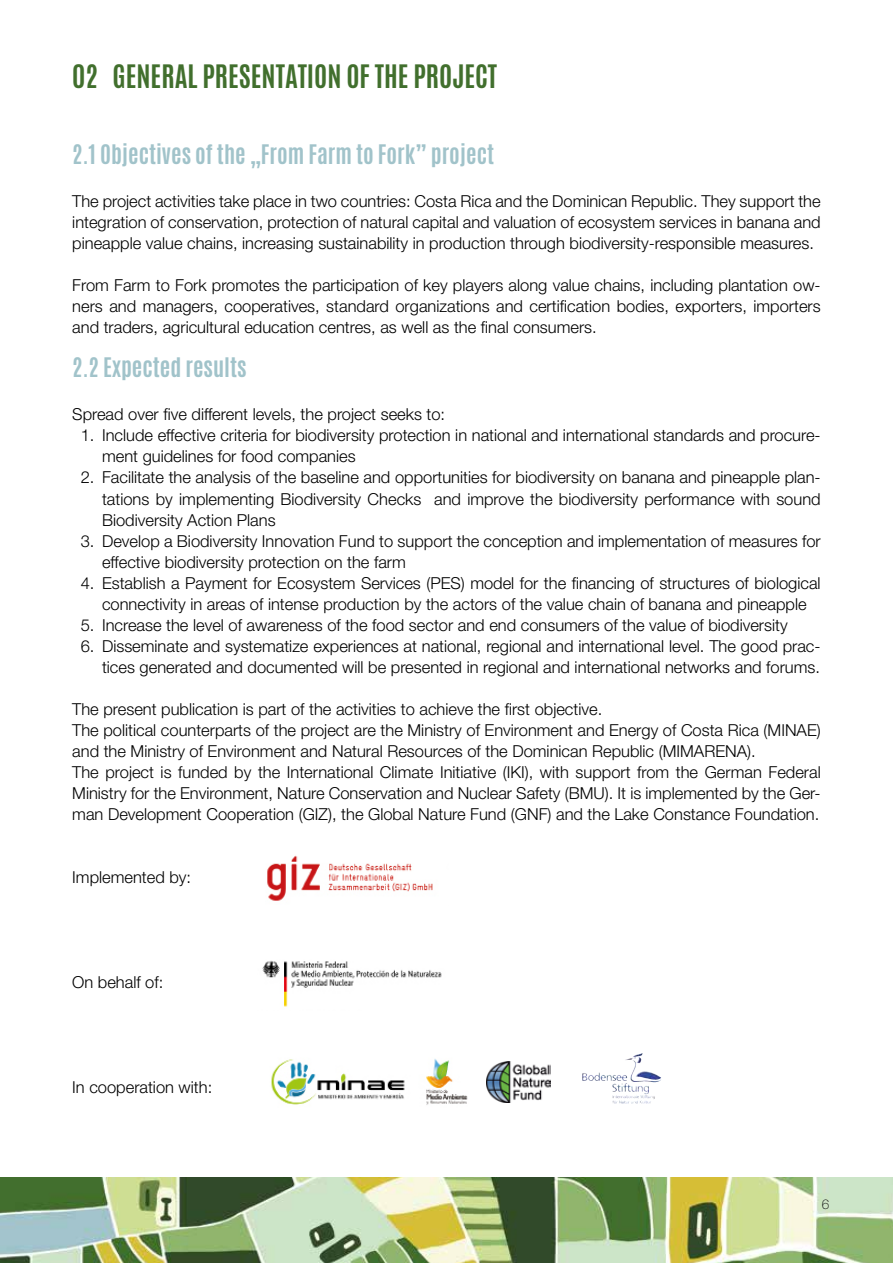
<style>
.page{position:relative;width:893px;height:1263px;background:#fff}
.page>*{position:absolute;margin:0;border:0;box-sizing:border-box;transform-origin:0 0}
.t1{font:700 27px "Antonio";color:#416f2d}
.t2{font:700 22.5px "Antonio";color:#a1c3ca}
.t3{font:300 16.5px/21px "Helvetica Neue LT Std";color:#000;text-align:justify}
.t4{font:100 13.5px "Helvetica Neue LT Std";color:#000}
</style>
<div class="page">
<img style="left:0;top:1178px;width:893px;height:85px">
<img style="left:267px;top:855px;width:166px;height:46px">
<img style="left:262px;top:960px;width:180px;height:47px">
<img style="left:271px;top:1059px;width:197px;height:46px">
<img style="left:625px;top:1053px;width:18px;height:27px">
<img style="left:487px;top:1061px;width:63px;height:41px">
<h1 class="t1" style="left:72px;top:56px;width:426px">02 GENERAL PRESENTATION OF THE PROJECT</h1>
<h2 class="t2" style="left:72px;top:137px;width:423px">2.1 Objectives of the „From Farm to Fork” project</h2>
<p class="t3" style="left:72px;top:191px;width:750px">The project activities take place in two countries: Costa Rica and the Dominican Republic. They support the integration of conservation, protection of natural capital and valuation of ecosystem services in banana and pineapple value chains, increasing sustainability in production through biodiversity-responsible measures.</p>
<p class="t3" style="left:72px;top:275px;width:750px">From Farm to Fork promotes the participation of key players along value chains, including plantation ow&shy;ners and managers, cooperatives, standard organizations and certification bodies, exporters, importers and traders, agricultural education centres, as well as the final consumers.</p>
<h2 class="t2" style="left:72px;top:350px;width:176px">2.2 Expected results</h2>
<p class="t3" style="left:72px;top:404px;width:374px">Spread over five different levels, the project seeks to:</p>
<p class="t3" style="left:102px;top:425px;width:720px;text-indent:-21px">1. Include effective criteria for biodiversity protection in national and international standards and procure&shy;ment guidelines for food companies</p>
<p class="t3" style="left:102px;top:467px;width:720px;text-indent:-21px">2. Facilitate the analysis of the baseline and opportunities for biodiversity on banana and pineapple plan&shy;tations by implementing Biodiversity Checks and improve the biodiversity performance with sound Biodiversity Action Plans</p>
<p class="t3" style="left:102px;top:530px;width:720px;text-indent:-21px">3. Develop a Biodiversity Innovation Fund to support the conception and implementation of measures for effective biodiversity protection on the farm</p>
<p class="t3" style="left:81px;top:572px;width:741px;text-align:center">4. Establish a Payment for Ecosystem Services (PES) model for the financing of structures of biological connectivity in areas of intense production by the actors of the value chain of banana and pineapple</p>
<p class="t3" style="left:81px;top:614px;width:708px">5. Increase the level of awareness of the food sector and end consumers of the value of biodiversity</p>
<p class="t3" style="left:81px;top:635px;width:741px;text-align:right">6. Disseminate and systematize experiences at national, regional and international level. The good prac&shy;tices generated and documented will be presented in regional and international networks and forums.</p>
<p class="t3" style="left:72px;top:698px;width:750px;text-align:left">The present publication is part of the activities to achieve the first objective.<br>The political counterparts of the project are the Ministry of Environment and Energy of Costa Rica (MINAE) and the Ministry of Environment and Natural Resources of the Dominican Republic (MIMARENA).<br>The project is funded by the International Climate Initiative (IKI), with support from the German Federal Ministry for the Environment, Nature Conservation and Nuclear Safety (BMU). It is implemented by the Ger&shy;man Development Cooperation (GIZ), the Global Nature Fund (GNF) and the Lake Constance Foundation.</p>
<p class="t3" style="left:72px;top:866px;width:120px">Implemented by:</p>
<p class="t3" style="left:72px;top:971px;width:93px">On behalf of:</p>
<p class="t3" style="left:72px;top:1076px;width:141px">In cooperation with:</p>
<p class="t4" style="left:822px;top:1196px;width:9px">6</p>
</div>
